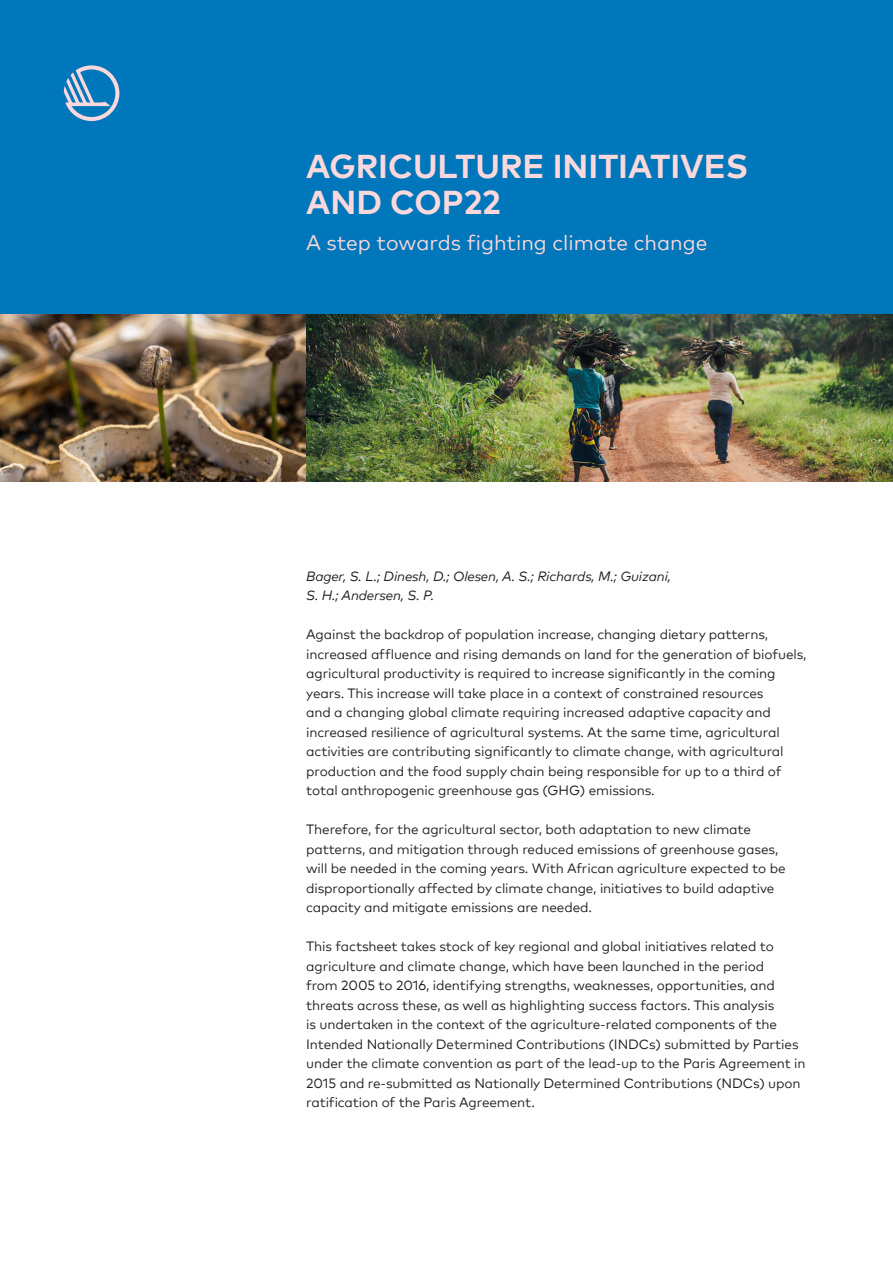
<style>
.page{position:relative;width:893px;height:1263px;background:#fff}
.page>*{position:absolute;margin:0;border:0;box-sizing:border-box;transform-origin:0 0}
.Bold___Punkt_22_24{font:700 33px/36px "Mark Pro";color:#fbd8db}
.Regular___Punkt_22_2{font:21px "Mark Pro";color:#fbd8db}
.Regular___Punkt_9_13{font:13.5px/19.5px "Mark Pro";letter-spacing:-.01em;color:#231f20}
.Regular___Punkt_9_13-2{font:italic 13.5px "Mark Pro";letter-spacing:-.01em;color:#231f20}
</style>
<div class="page">
<div style="left:0;top:0;width:893px;height:314px;background:#07b"></div>
<svg style="left:64px;top:65px;width:55px;height:56px"></svg>
<img style="left:0;top:314px;width:893px;height:167px">
<p class="Bold___Punkt_22_24" style="left:306px;top:145px;width:444px">AGRICULTURE INITIATIVES<br>AND COP22</p>
<p class="Regular___Punkt_22_2" style="left:306px;top:226px;width:403px">A step towards fighting climate change</p>
<p class="Regular___Punkt_9_13-2" style="left:306px;top:566px;width:366px">Bager, S. L.; Dinesh, D.; Olesen, A. S.; Richards, M.; Guizani,</p>
<p class="Regular___Punkt_9_13-2" style="left:306px;top:585px;width:130px">S. H.; Andersen, S. P.</p>
<p class="Regular___Punkt_9_13" style="left:306px;top:623px;width:502px">Against the backdrop of population increase, changing dietary patterns, increased affluence and rising demands on land for the generation of biofuels, agricultural productivity is required to increase significantly in the coming years. This increase will take place in a context of constrained resources<br>and a changing global climate requiring increased adaptive capacity and increased resilience of agricultural systems. At the same time, agricultural activities are contributing significantly to climate change, with agricultural production and the food supply chain being responsible for up to a third of total anthropogenic greenhouse gas (GHG) emissions.</p>
<p class="Regular___Punkt_9_13" style="left:306px;top:818px;width:481px">Therefore, for the agricultural sector, both adaptation to new climate patterns, and mitigation through reduced emissions of greenhouse gases, will be needed in the coming years. With African agriculture expected to be disproportionally affected by climate change, initiatives to build adaptive capacity and mitigate emissions are needed.</p>
<p class="Regular___Punkt_9_13" style="left:306px;top:935px;width:501px">This factsheet takes stock of key regional and global initiatives related to agriculture and climate change, which have been launched in the period<br>from 2005 to 2016, identifying strengths, weaknesses, opportunities, and threats across these, as well as highlighting success factors. This analysis<br>is undertaken in the context of the agriculture-related components of the Intended Nationally Determined Contributions (INDCs) submitted by Parties under the climate convention as part of the lead-up to the Paris Agreement in 2015 and re-submitted as Nationally Determined Contributions (NDCs) upon ratification of the Paris Agreement.</p>
</div>
